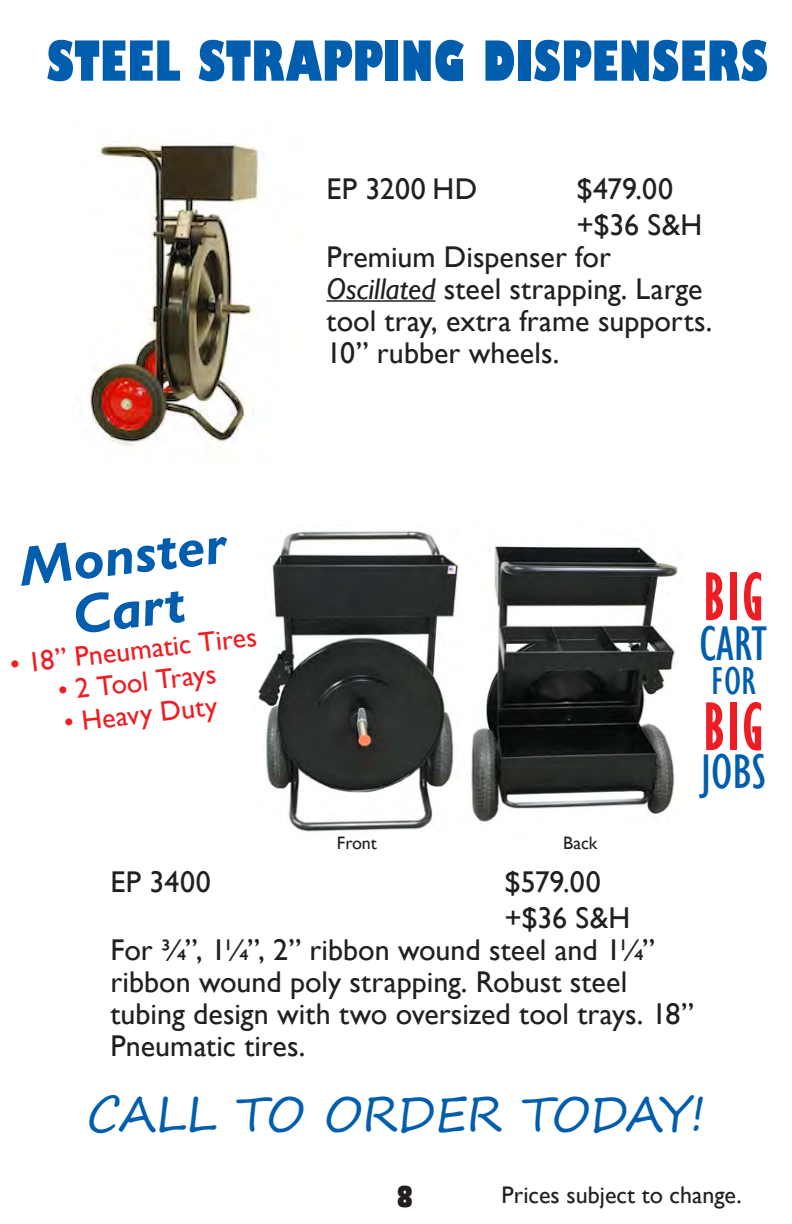
<style>
.page{position:relative;width:792px;height:1224px;background:#fff}
.page>*{position:absolute;margin:0;border:0;box-sizing:border-box;transform-origin:0 0}
.t1{font:700 extra-condensed 60px "Gill Sans";letter-spacing:.08em;color:#ee1d23}
.t2{font:italic 700 56px/53.8px "Gill Sans";color:#015dad;text-align:center}
.Page_Headline{font:800 condensed 54px "Gill Sans";letter-spacing:.01em;color:#015dad}
.t3{font:condensed 50px "Gill Sans";color:#015dad}
.Page_Headline-2{font:48px "Segoe Print";letter-spacing:-.015em;color:#015dad}
.t4{font:condensed 40px "Gill Sans";color:#015dad}
.Item_Description{font:30px/32px "Gill Sans";color:#231f20}
.t5{font:28px "Gill Sans";color:#ee1d23}
.Page_Number{font:800 condensed 28px "Gill Sans";color:#231f20}
.t6{font:24px "Gill Sans";color:#231f20}
.t7{font:18px "Gill Sans";color:#231f20}
.s1{font-style:italic}
</style>
<div class="page">
<hr style="left:327px;top:300px;width:109px;height:2px;background:#231f20">
<img style="left:88px;top:138px;width:175px;height:308px">
<img style="left:471px;top:546px;width:209px;height:276px">
<img style="left:258px;top:530px;width:202px;height:302px">
<p class="Page_Headline" style="left:47px;top:27px;width:722px">STEEL STRAPPING DISPENSERS</p>
<h2 class="t2" style="left:17px;top:543px;width:208px;rotate:-7deg">Monster<br>Cart</h2>
<p class="t5" style="left:8px;top:647px;width:250px;rotate:-6deg">• 18” Pneumatic Tires</p>
<p class="t5" style="left:56px;top:674px;width:161px;rotate:-6deg">• 2 Tool Trays</p>
<p class="t5" style="left:62px;top:706px;width:156px;rotate:-6deg">• Heavy Duty</p>
<p class="Item_Description" style="left:327px;top:173px;width:152px">EP 3200 HD</p>
<p class="Item_Description" style="left:576px;top:173px;width:98px">$479.00</p>
<p class="Item_Description" style="left:577px;top:209px;width:127px">+$36 S&amp;H</p>
<p class="Item_Description" style="left:327px;top:241px;width:388px">Premium Dispenser for<br><span class="s1">Oscillated</span> steel strapping. Large tool tray, extra frame supports.<br>10” rubber wheels.</p>
<p class="t7" style="left:337px;top:833px;width:42px">Front</p>
<p class="t7" style="left:563px;top:833px;width:36px">Back</p>
<p class="t1" style="left:705px;top:560px;width:59px">BIG</p>
<p class="t3" style="left:700px;top:614px;width:69px">CART</p>
<p class="t4" style="left:711px;top:657px;width:46px">FOR</p>
<p class="t1" style="left:705px;top:690px;width:59px">BIG</p>
<p class="t3" style="left:701px;top:742px;width:67px">JOBS</p>
<p class="Item_Description" style="left:111px;top:867px;width:102px">EP 3400</p>
<p class="Item_Description" style="left:505px;top:867px;width:98px">$579.00</p>
<p class="Item_Description" style="left:505px;top:903px;width:127px">+$36 S&amp;H</p>
<p class="Item_Description" style="left:111px;top:935px;width:585px">For ¾”, 1¼”, 2” ribbon wound steel and 1¼” ribbon wound poly strapping. Robust steel tubing design with two oversized tool trays. 18” Pneumatic tires.</p>
<p class="Page_Headline-2" style="left:87px;top:1071px;width:621px">CALL TO ORDER TODAY!</p>
<p class="Page_Number" style="left:397px;top:1179px;width:18px">8</p>
<p class="t6" style="left:502px;top:1181px;width:242px">Prices subject to change.</p>
</div>
